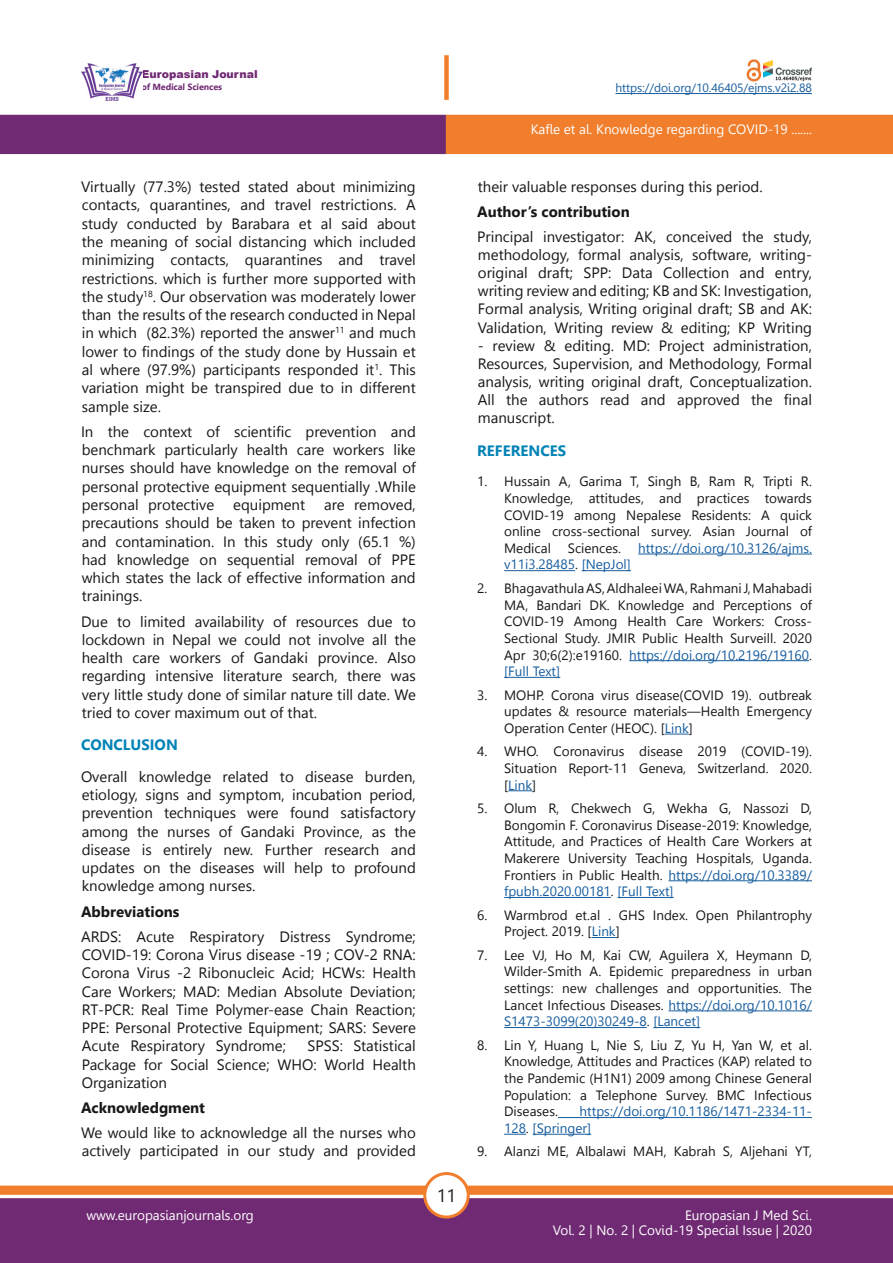
<style>
.page{position:relative;width:893px;height:1263px;background:#fff}
.page>*{position:absolute;margin:0;border:0;box-sizing:border-box;transform-origin:0 0}
.t1{font:18px "Leelawadee";color:#231f20}
.t2{font:15px/18.3px "Leelawadee UI";color:#181717;text-align:justify}
.t3{font:700 15px "Leelawadee UI";color:#181717}
.Body_Headings{font:700 15px "Leelawadee UI";color:#0083b6}
.t4{font:13.5px/16.6px "Leelawadee UI";color:#181717;text-align:justify}
.t5{font:13.5px/15px "Leelawadee";color:#fff;text-align:right}
.t6{font:13.5px/16.6px "Leelawadee UI";color:#175d9e}
.t7{font:12px "Leelawadee";letter-spacing:-.005em;color:#175d9e}
.t8{font:900 10.95px "Arial";color:#702a73}
.t9{font:700 9px "Leelawadee UI";color:#702a73}
.s1{color:#181717}
.s2{color:#175d9e}
</style>
<div class="page">
<div style="left:0;top:1198px;width:893px;height:65px;background:#702a73;border:2px solid #702a73"></div>
<div style="left:0;top:1185px;width:893px;height:10px;background:#f07e2c;border:1px solid #f07e2c"></div>
<div style="left:425px;top:1173px;width:43px;height:44px;background:#fff;border-radius:50%"></div>
<div style="left:423px;top:1172px;width:47px;height:46px;border:3px solid #f07e2c;border-radius:50%"></div>
<div style="left:0;top:115px;width:446px;height:39px;background:#702a73"></div>
<div style="left:446px;top:115px;width:447px;height:39px;background:#f07e2c"></div>
<div style="left:444px;top:55px;width:5px;height:45px;background:#f07e2c"></div>
<hr style="left:615px;top:93px;width:197px;height:1px;background:#175d9e">
<img style="left:746px;top:60px;width:66px;height:21px">
<img style="left:81px;top:63px;width:61px;height:37px">
<hr style="left:638px;top:554px;width:174px;height:1px;background:#175d9e">
<hr style="left:504px;top:570px;width:71px;height:1px;background:#175d9e">
<hr style="left:582px;top:570px;width:49px;height:1px;background:#175d9e">
<hr style="left:629px;top:660px;width:180px;height:1px;background:#175d9e">
<hr style="left:504px;top:677px;width:56px;height:1px;background:#175d9e">
<svg style="left:665px;top:734px;width:24px;height:1px"></svg>
<svg style="left:508px;top:790px;width:24px;height:1px"></svg>
<hr style="left:668px;top:880px;width:144px;height:1px;background:#175d9e">
<hr style="left:504px;top:897px;width:107px;height:1px;background:#175d9e">
<hr style="left:617px;top:897px;width:57px;height:1px;background:#175d9e">
<svg style="left:592px;top:937px;width:24px;height:1px"></svg>
<hr style="left:668px;top:1010px;width:144px;height:1px;background:#175d9e">
<hr style="left:504px;top:1027px;width:143px;height:1px;background:#175d9e">
<hr style="left:653px;top:1027px;width:47px;height:1px;background:#175d9e">
<hr style="left:558px;top:1117px;width:254px;height:1px;background:#175d9e">
<svg style="left:504px;top:1134px;width:22px;height:1px"></svg>
<hr style="left:533px;top:1134px;width:58px;height:1px;background:#175d9e">
<p class="t8" style="left:141px;top:66px;width:118px">Europasian Journal</p>
<p class="t9" style="left:141px;top:80px;width:82px">of Medical Sciences</p>
<p class="t7" style="left:615px;top:81px;width:198px">https://doi.org/10.46405/ejms.v2i2.88</p>
<p class="t2" style="left:81px;top:177px;width:336px">Virtually (77.3%) tested stated about minimizing contacts, quarantines, and travel restrictions. A study conducted by Barabara et al said about the meaning of social distancing which included minimizing contacts, quarantines and travel restrictions. which is further more supported with the study<sup>18</sup>. Our observation was moderately lower than the results of the research conducted in Nepal in which (82.3%) reported the answer<sup>11</sup> and much lower to findings of the study done by Hussain et al where (97.9%) participants responded it<sup>1</sup>. This variation might be transpired due to in different sample size.</p>
<p class="t2" style="left:81px;top:421px;width:336px">In the context of scientific prevention and benchmark particularly health care workers like nurses should have knowledge on the removal of personal protective equipment sequentially .While personal protective</p>
<p class="t2" style="left:82px;top:495px;width:336px;text-indent:242px">are removed, precautions should be taken to prevent infection and contamination. In this study only (65.1 %) had knowledge on sequential removal of PPE which states the lack of effective information and trainings.</p>
<p class="t2" style="left:81px;top:611px;width:336px">Due to limited availability of resources due to lockdown in Nepal we could not involve all the health care workers of Gandaki province. Also regarding intensive literature search, there was very little study done of similar nature till date. We tried to cover maximum out of that.</p>
<p class="Body_Headings" style="left:81px;top:734px;width:98px">CONCLUSION</p>
<p class="t2" style="left:81px;top:766px;width:336px">Overall knowledge related to disease burden, etiology, signs and symptom, incubation period, prevention techniques were found satisfactory among the nurses of Gandaki Province, as the disease is entirely new. Further research and updates on the diseases will help to profound knowledge among nurses.</p>
<p class="t3" style="left:81px;top:900px;width:100px">Abbreviations</p>
<p class="t2" style="left:81px;top:926px;width:336px">ARDS: Acute Respiratory Distress Syndrome; COVID-19: Corona Virus disease -19 ; COV-2 RNA:<br>Corona Virus -2 Ribonucleic Acid; HCWs: Health Care Workers; MAD: Median Absolute Deviation; RT-PCR: Real Time Polymer-ease Chain Reaction; PPE: Personal Protective Equipment; SARS: Severe Acute Respiratory Syndrome;</p>
<p class="t2" style="left:233px;top:495px;width:73px">equipment</p>
<p class="t2" style="left:82px;top:1036px;width:336px;text-indent:226px">SPSS: Statistical Package for Social Science; WHO: World Health Organization</p>
<p class="t3" style="left:81px;top:1097px;width:126px">Acknowledgment</p>
<p class="t2" style="left:81px;top:1123px;width:336px">We would like to acknowledge all the nurses who actively participated in our study and provided</p>
<p class="t1" style="left:437px;top:1185px;width:21px">11</p>
<p class="t5" style="left:531px;top:122px;width:283px">Kafle et al. Knowledge regarding COVID-19 .......</p>
<p class="t2" style="left:478px;top:177px;width:286px">their valuable responses during this period.</p>
<p class="t3" style="left:477px;top:201px;width:154px">Author’s contribution</p>
<p class="t2" style="left:477px;top:227px;width:336px">Principal investigator: AK, conceived the study, methodology, formal analysis, software, writing&shy;original draft; SPP: Data Collection and entry, writing review and editing; KB and SK: Investigation, Formal analysis, Writing original draft; SB and AK:<br>Validation, Writing review &amp; editing; KP Writing</p>
<p class="t2" style="left:478px;top:336px;width:336px">- review &amp; editing. MD: Project administration, Resources, Supervision, and Methodology, Formal analysis, writing original draft, Conceptualization.<br>All the authors read and approved the final manuscript.</p>
<p class="Body_Headings" style="left:477px;top:440px;width:90px">REFERENCES</p>
<p class="t4" style="left:504px;top:472px;width:309px;text-indent:-27px">1. Hussain A, Garima T, Singh B, Ram R, Tripti R.<br>Knowledge, attitudes, and practices towards COVID-19 among Nepalese Residents: A quick online cross-sectional survey. Asian Journal of Medical</p>
<p class="t4" style="left:568px;top:539px;width:55px">Sciences.</p>
<p class="t6" style="left:638px;top:539px;width:175px">https://doi.org/10.3126/ajms.</p>
<p class="t6" style="left:504px;top:556px;width:128px">v11i3.28485<span class="s1">.</span> [NepJol]</p>
<p class="t4" style="left:504px;top:579px;width:309px;text-indent:-27px">2. Bhagavathula AS, Aldhaleei WA, Rahmani J, Mahabadi MA, Bandari DK. Knowledge and Perceptions of COVID-19 Among Health Care Workers: Cross-Sectional Study. JMIR Public Health Surveill. 2020<br>Apr 30;6(2):e19160. <span class="s2">https://doi.org/10.2196/19160</span>. <span class="s2">[Full Text]</span></p>
<p class="t4" style="left:504px;top:686px;width:309px;text-indent:-27px">3. MOHP. Corona virus disease(COVID 19). outbreak updates &amp; resource materials—Health Emergency Operation Center (HEOC). [<span class="s2">Link</span>]</p>
<p class="t4" style="left:504px;top:742px;width:309px;text-indent:-27px">4. WHO. Coronavirus disease 2019 (COVID-19).<br>Situation Report-11 Geneva, Switzerland. 2020. [<span class="s2">Link</span>]</p>
<p class="t4" style="left:504px;top:799px;width:309px;text-indent:-27px">5. Olum R, Chekwech G, Wekha G, Nassozi D, Bongomin F. Coronavirus Disease-2019: Knowledge, Attitude, and Practices of Health Care Workers at Makerere University Teaching Hospitals, Uganda.<br>Frontiers in Public Health. <span class="s2">https://doi.org/10.3389/ fpubh.2020.00181</span>. <span class="s2">[Full Text]</span></p>
<p class="t4" style="left:504px;top:906px;width:309px;text-indent:-27px">6. Warmbrod et.al . GHS Index. Open Philantrophy<br>Project. 2019. [<span class="s2">Link</span>]</p>
<p class="t4" style="left:504px;top:946px;width:309px;text-indent:-27px">7. Lee VJ, Ho M, Kai CW, Aguilera X, Heymann D, Wilder-Smith A. Epidemic preparedness in urban settings: new challenges and opportunities. The Lancet Infectious Diseases. <span class="s2">https://doi.org/10.1016/ S1473-3099(20)30249-8</span>. <span class="s2">[Lancet]</span></p>
<p class="t4" style="left:504px;top:1036px;width:309px;text-indent:-27px">8. Lin Y, Huang L, Nie S, Liu Z, Yu H, Yan W, et al.<br>Knowledge, Attitudes and Practices (KAP) related to the Pandemic (H1N1) 2009 among Chinese General Population: a Telephone Survey. BMC Infectious Diseases.</p>
<p class="t6" style="left:504px;top:1102px;width:309px;text-indent:75px">https://doi.org/10.1186/1471-2334-11-<br>128<span class="s1">.</span> [Springer]</p>
<p class="t4" style="left:477px;top:1142px;width:336px">9. Alanzi ME, Albalawi MAH, Kabrah S, Aljehani YT,</p>
<p class="t5" style="left:86px;top:1208px;width:169px">www.europasianjournals.org</p>
<p class="t5" style="left:553px;top:1208px;width:260px">Europasian J Med Sci.<br>Vol. 2 | No. 2 | Covid-19 Special Issue | 2020</p>
</div>
